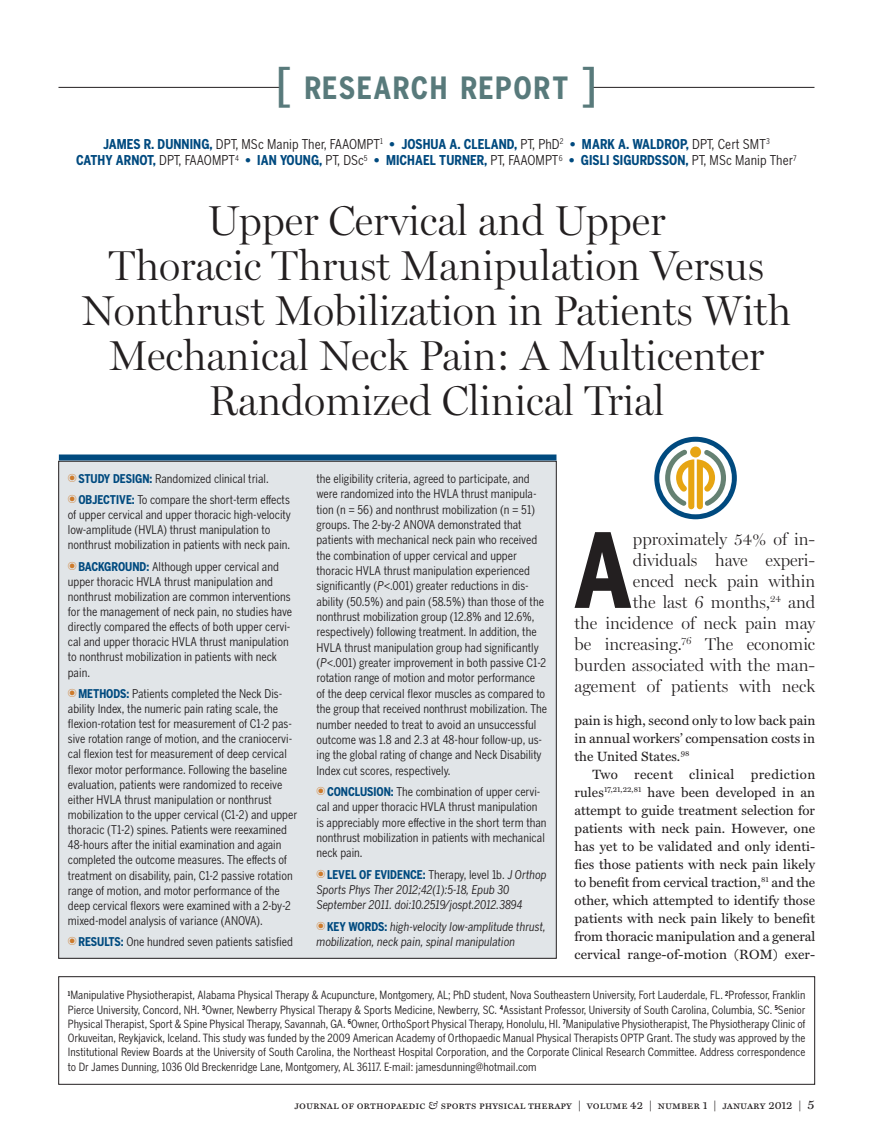
<style>
.page{position:relative;width:873px;height:1143px;background:#fff}
.page>*{position:absolute;margin:0;border:0;box-sizing:border-box;transform-origin:0 0}
.Miller_Display_Intro{font:700 102.45px "Benton Gothic Cond";color:#231f20}
.Main_Display_Headlin{font:300 42px/45px "Miller Display";color:#231f20;text-align:center}
.Opening_Bracket_Slug{font:700 30.45px "Benton Gothic Cond";letter-spacing:.055em;color:#587a7b}
.Miller_Display_Intro-2{font:300 17.25px/21px "Miller Display";color:#231f20;text-align:right}
.Miller_Text_Body_9_1{font:13.5px/18px "Miller Text";color:#231f20;text-align:justify}
.Authors__Bylines{font:700 13.5px "Benton Gothic Cond";letter-spacing:.005em;color:#004a7f}
.Abstract_Text{font:12px/15.1px "Benton Gothic Cond";color:#231f20}
.Abstract_Text-2{font:italic 12px/15.3px "Benton Gothic Cond";color:#231f20}
.Author_Footnotes{font:11.25px/14.2px "Benton Gothic Cond";color:#231f20;text-align:justify}
.Footline{font:11.25px "Miller Text Roman SC";color:#231f20}
.s1{font-weight:500;font-size:43.5px}
.s2{font-weight:400;color:#231f20}
.s3{font-family:"Carta";font-size:12.75px;color:#cd7b2c}
.s4{font-weight:700;color:#004a7f}
.s5{font-style:italic}
.s6{font-family:"Carta";font-style:normal;font-size:12.75px;color:#cd7b2c}
.s7{font-weight:700;font-style:normal;color:#004a7f}
.s8{font-style:normal}
.s9{font-family:"Miller Text";font-style:italic}
.s10{font-size:13.5px}
</style>
<div class="page">
<hr style="left:58px;top:87px;width:756px;height:1px;background:#231f20">
<div style="left:280px;top:84px;width:313px;height:6px;background:#fff"></div>
<div style="left:59px;top:461px;width:497px;height:497px;background:#e1e5e8"></div>
<div style="left:59px;top:454px;width:497px;height:6px;background:#004a7f"></div>
<div style="left:58px;top:976px;width:757px;height:108px;border:1px solid #231f20"></div>
<svg style="left:654px;top:436px;width:83px;height:83px"></svg>
<div style="left:690px;top:447px;width:11px;height:10px;background:#e7a512;border-radius:50%"></div>
<p class="Opening_Bracket_Slug" style="left:276px;top:69px;width:322px"><span class="s1">[</span> RESEARCH REPORT <span class="s1">]</span></p>
<p class="Authors__Bylines" style="left:103px;top:135px;width:668px">JAMES R. DUNNING, <span class="s2">DPT, MSc Manip Ther, FAAOMPT</span><sup>1</sup> • JOSHUA A. CLELAND, <span class="s2">PT, PhD</span><sup>2</sup> • MARK A. WALDROP, <span class="s2">DPT, Cert SMT</span><sup>3</sup></p>
<p class="Authors__Bylines" style="left:76px;top:152px;width:722px">CATHY ARNOT, <span class="s2">DPT, FAAOMPT</span><sup>4</sup> • IAN YOUNG, <span class="s2">PT, DSc</span><sup>5</sup> • MICHAEL TURNER, <span class="s2">PT, FAAOMPT</span><sup>6</sup> • GISLI SIGURDSSON, <span class="s2">PT, MSc Manip Ther</span><sup>7</sup></p>
<p class="Main_Display_Headlin" style="left:82px;top:197px;width:711px">Upper Cervical and Upper<br>Thoracic Thrust Manipulation Versus Nonthrust Mobilization in Patients With Mechanical Neck Pain: A Multicenter Randomized Clinical Trial</p>
<p class="Abstract_Text" style="left:68px;top:471px;width:202px"><span class="s3">T</span><span class="s4">STUDY DESIGN:</span> Randomized clinical trial.</p>
<p class="Abstract_Text" style="left:68px;top:492px;width:225px"><span class="s3">T</span><span class="s4">OBJECTIVE:</span> To compare the short-term effects of upper cervical and upper thoracic high-velocity low-amplitude (HVLA) thrust manipulation to nonthrust mobilization in patients with neck pain.</p>
<p class="Abstract_Text" style="left:68px;top:559px;width:226px"><span class="s3">T</span><span class="s4">BACKGROUND:</span> Although upper cervical and upper thoracic HVLA thrust manipulation and nonthrust mobilization are common interventions for the management of neck pain, no studies have directly compared the effects of both upper cervi&shy;cal and upper thoracic HVLA thrust manipulation to nonthrust mobilization in patients with neck pain.</p>
<p class="Abstract_Text" style="left:68px;top:686px;width:231px"><span class="s3">T</span><span class="s4">METHODS:</span> Patients completed the Neck Dis&shy;ability Index, the numeric pain rating scale, the flexion-rotation test for measurement of C1-2 pas&shy;sive rotation range of motion, and the craniocervi&shy;cal flexion test for measurement of deep cervical flexor motor performance. Following the baseline evaluation, patients were randomized to receive either HVLA thrust manipulation or nonthrust mobilization to the upper cervical (C1-2) and upper thoracic (T1-2) spines. Patients were reexamined 48-hours after the initial examination and again completed the outcome measures. The effects of treatment on disability, pain, C1-2 passive rotation range of motion, and motor performance of the deep cervical flexors were examined with a 2-by-2 mixed-model analysis of variance (ANOVA).</p>
<p class="Abstract_Text" style="left:68px;top:934px;width:227px"><span class="s3">T</span><span class="s4">RESULTS:</span> One hundred seven patients satisfied</p>
<p class="Abstract_Text" style="left:316px;top:471px;width:232px">the eligibility criteria, agreed to participate, and were randomized into the HVLA thrust manipula&shy;tion (n = 56) and nonthrust mobilization (n = 51) groups. The 2-by-2 ANOVA demonstrated that patients with mechanical neck pain who received the combination of upper cervical and upper thoracic HVLA thrust manipulation experienced significantly (<span class="s5">P</span>&lt;.001) greater reductions in dis&shy;ability (50.5%) and pain (58.5%) than those of the nonthrust mobilization group (12.8% and 12.6%, respectively) following treatment. In addition, the HVLA thrust manipulation group had significantly (<span class="s5">P</span>&lt;.001) greater improvement in both passive C1-2 rotation range of motion and motor performance<br>of the deep cervical flexor muscles as compared to the group that received nonthrust mobilization. The number needed to treat to avoid an unsuccessful outcome was 1.8 and 2.3 at 48-hour follow-up, us&shy;ing the global rating of change and Neck Disability Index cut scores, respectively.</p>
<p class="Abstract_Text" style="left:316px;top:784px;width:232px"><span class="s3">T</span><span class="s4">CONCLUSION:</span> The combination of upper cervi&shy;cal and upper thoracic HVLA thrust manipulation is appreciably more effective in the short term than nonthrust mobilization in patients with mechanical neck pain.</p>
<p class="Abstract_Text-2" style="left:316px;top:867px;width:232px"><span class="s6">T</span><span class="s7">LEVEL OF EVIDENCE:</span> <span class="s8">Therapy, level 1b.</span> J Orthop<br>Sports Phys Ther 2012;42(1):5-18, Epub 30<br>September 2011. doi:10.2519/jospt.2012.3894</p>
<p class="Abstract_Text-2" style="left:316px;top:919px;width:231px"><span class="s6">T</span><span class="s7">KEY WORDS:</span> high-velocity low-amplitude thrust, mobilization, neck pain, spinal manipulation</p>
<p class="Miller_Display_Intro-2" style="left:575px;top:528px;width:242px">pproximately 54% of in&shy;dividuals have experi-<br>enced neck pain within<br>the last 6 months,<sup>24</sup> and<br>the incidence of neck pain may be increasing.<sup>76</sup> The economic burden associated with the man&shy;agement of patients with neck</p>
<p class="Miller_Text_Body_9_1" style="left:575px;top:711px;width:242px">pain is high, second only to low back pain in annual workers’ compensation costs in the United States.<sup>98</sup></p>
<p class="Miller_Text_Body_9_1" style="left:575px;top:765px;width:242px;text-indent:18px">Two recent clinical prediction rules<sup>17,21,22,81</sup> have been developed in an attempt to guide treatment selection for patients with neck pain. However, one has yet to be validated and only identi&shy;fies those patients with neck pain likely to benefit from cervical traction,<sup>81</sup> and the other, which attempted to identify those patients with neck pain likely to benefit from thoracic manipulation and a general cervical range-of-motion (ROM) exer-</p>
<p class="Miller_Display_Intro" style="left:573px;top:508px;width:62px">A</p>
<p class="Author_Footnotes" style="left:68px;top:988px;width:739px"><sup>1</sup>Manipulative Physiotherapist, Alabama Physical Therapy &amp; Acupuncture, Montgomery, AL; PhD student, Nova Southeastern University, Fort Lauderdale, FL. <sup>2</sup>Professor, Franklin Pierce University, Concord, NH. <sup>3</sup>Owner, Newberry Physical Therapy &amp; Sports Medicine, Newberry, SC. <sup>4</sup>Assistant Professor, University of South Carolina, Columbia, SC. <sup>5</sup>Senior Physical Therapist, Sport &amp; Spine Physical Therapy, Savannah, GA. <sup>6</sup>Owner, OrthoSport Physical Therapy, Honolulu, HI. <sup>7</sup>Manipulative Physiotherapist, The Physiotherapy Clinic of Orkuveitan, Reykjavick, Iceland. This study was funded by the 2009 American Academy of Orthopaedic Manual Physical Therapists OPTP Grant. The study was approved by the Institutional Review Boards at the University of South Carolina, the Northeast Hospital Corporation, and the Corporate Clinical Research Committee. Address correspondence to Dr James Dunning, 1036 Old Breckenridge Lane, Montgomery, AL 36117. E-mail: jamesdunning@hotmail.com</p>
<p class="Footline" style="left:294px;top:1098px;width:522px">journal of orthopaedic <span class="s9">&amp;</span> sports physical therapy | volume 42 | number 1 | january 2012 | <span class="s10">5</span></p>
</div>
